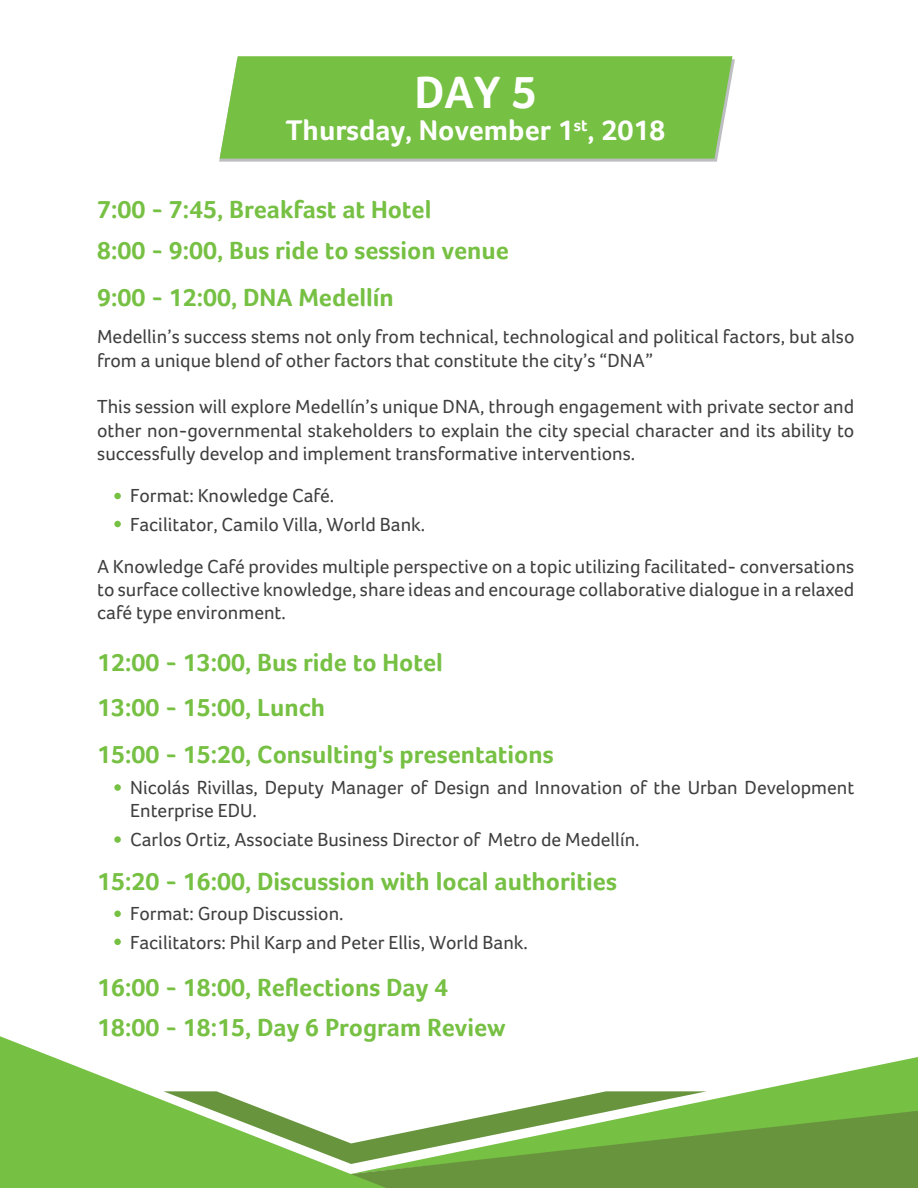
<style>
.page{position:relative;width:918px;height:1188px;background:#fff}
.page>*{position:absolute;margin:0;border:0;box-sizing:border-box;transform-origin:0 0}
.t1{font:700 46.5px "Foco";color:#fff}
.t2{font:700 29.25px "Foco";color:#fff}
.t3{font:700 25.5px/39.6px "Foco";color:#76c043}
.t4{font:19.5px/23.4px "Foco";color:#3f3f40}
</style>
<div class="page">
<svg style="left:707px;top:1057px;width:211px;height:54px;fill:#76c043"></svg>
<svg style="left:386px;top:1111px;width:532px;height:77px;background:#69983e"></svg>
<svg style="left:386px;top:1091px;width:321px;height:73px"></svg>
<svg style="left:0;top:1036px;width:386px;height:152px;fill:#76c043"></svg>
<svg style="left:219px;top:59px;width:516px;height:103px;fill:#bdbec1"></svg>
<div style="left:220px;top:56px;width:512px;height:103px;background:#76c043"></div>
<div style="left:114px;top:493px;width:7px;height:6px;background:#76c043;border-radius:50%"></div>
<div style="left:114px;top:521px;width:7px;height:6px;background:#76c043;border-radius:50%"></div>
<div style="left:114px;top:911px;width:7px;height:6px;background:#76c043;border-radius:50%"></div>
<div style="left:114px;top:939px;width:7px;height:6px;background:#76c043;border-radius:50%"></div>
<div style="left:114px;top:784px;width:7px;height:7px;background:#76c043;border-radius:50%"></div>
<div style="left:114px;top:836px;width:7px;height:7px;background:#76c043;border-radius:50%"></div>
<h1 class="t1" style="left:415px;top:65px;width:124px">DAY 5</h1>
<h2 class="t2" style="left:286px;top:113px;width:381px">Thursday, November 1<sup>st</sup>, 2018</h2>
<h3 class="t3" style="left:97px;top:189px;width:336px">7:00 - 7:45, Breakfast at Hotel</h3>
<h3 class="t3" style="left:97px;top:231px;width:413px">8:00 - 9:00, Bus ride to session venue</h3>
<h3 class="t3" style="left:97px;top:277px;width:298px">9:00 - 12:00, DNA Medellín</h3>
<p class="t4" style="left:97px;top:325px;width:759px">Medellin’s success stems not only from technical, technological and political factors, but also from a unique blend of other factors that constitute the city’s “DNA”</p>
<p class="t4" style="left:97px;top:395px;width:759px;text-align:justify">This session will explore Medellín’s unique DNA, through engagement with private sector and other non-governmental stakeholders to explain the city special character and its ability to successfully develop and implement transformative interventions.</p>
<p class="t4" style="left:130px;top:481px;width:297px;line-height:28.8px">Format: Knowledge Café.<br>Facilitator, Camilo Villa, World Bank.</p>
<p class="t4" style="left:97px;top:554px;width:759px;text-align:justify">A Knowledge Café provides multiple perspective on a topic utilizing facilitated- conversations to surface collective knowledge, share ideas and encourage collaborative dialogue in a relaxed café type environment.</p>
<h3 class="t3" style="left:97px;top:640px;width:347px;line-height:44.7px">12:00 - 13:00, Bus ride to Hotel<br>13:00 - 15:00, Lunch</h3>
<h3 class="t3" style="left:97px;top:735px;width:458px">15:00 - 15:20, Consulting's presentations</h3>
<p class="t4" style="left:130px;top:775px;width:726px">Nicolás Rivillas, Deputy Manager of Design and Innovation of the Urban Development<br>Enterprise EDU.</p>
<p class="t4" style="left:130px;top:827px;width:511px">Carlos Ortiz, Associate Business Director of Metro de Medellín.</p>
<h3 class="t3" style="left:97px;top:861px;width:521px">15:20 - 16:00, Discussion with local authorities</h3>
<p class="t4" style="left:130px;top:899px;width:399px;line-height:28.8px">Format: Group Discussion.<br>Facilitators: Phil Karp and Peter Ellis, World Bank.</p>
<h3 class="t3" style="left:97px;top:968px;width:410px">16:00 - 18:00, Reflections Day 4<br>18:00 - 18:15, Day 6 Program Review</h3>
</div>
